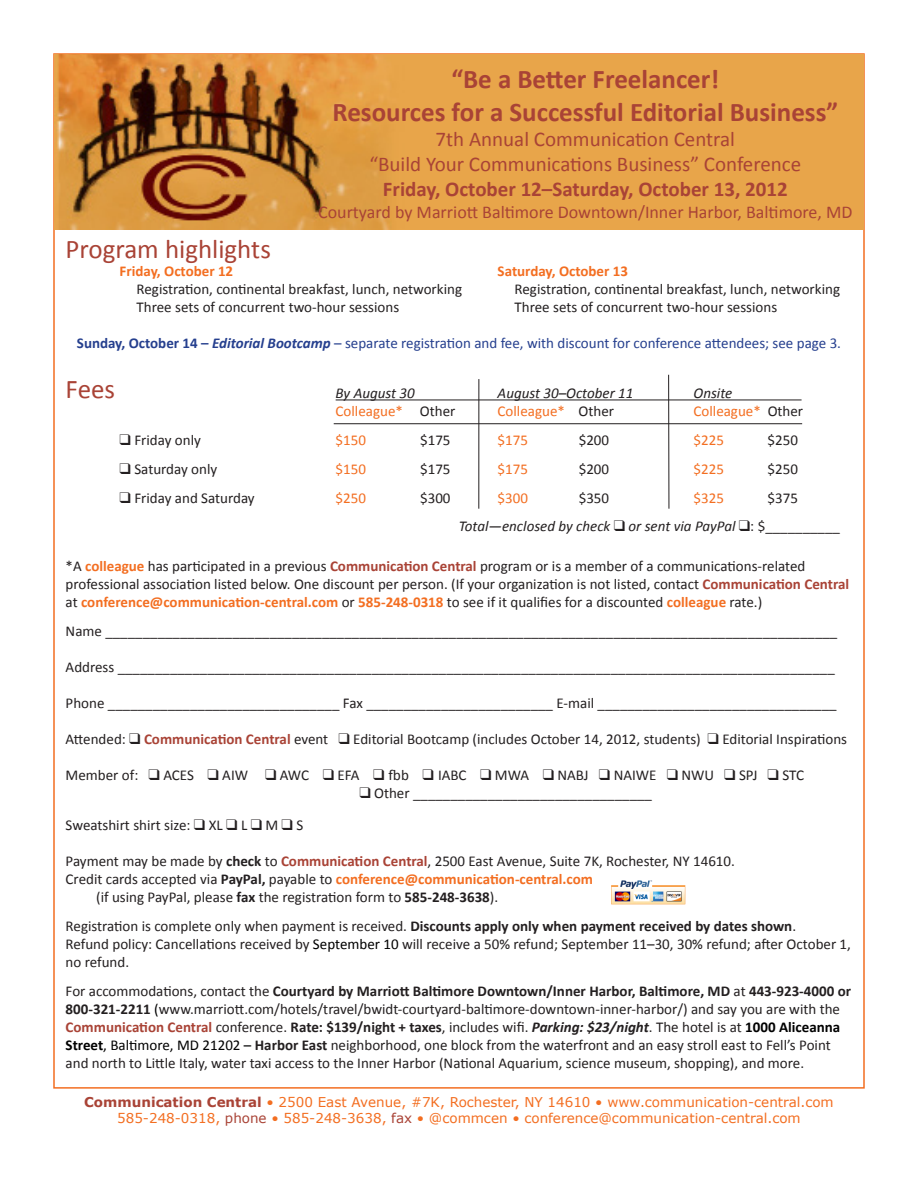
<style>
.page{position:relative;width:918px;height:1188px;background:#fff}
.page>*{position:absolute;margin:0;border:0;box-sizing:border-box;transform-origin:0 0}
.t1{font:700 27px "Calibri";color:#a94336}
.Headline{font:27px "Calibri";color:#a94336}
.t2{font:21px "Calibri";color:#a94336}
.t3{font:700 21px "Calibri";color:#a94336}
.t4{font:18px "Calibri";color:#a94336}
.t5{font:15px/18px "Calibri";color:#231f20}
.t6{font:700 15px "Calibri";color:#f36e21}
.t7{font:15px "Calibri";color:#253f8e}
.t8{font:italic 15px "Calibri";color:#231f20}
.t9{font:15px "Calibri";color:#f36e21}
.t10{font:13.5px "Verdana";color:#f36e21}
.s1{font-weight:700}
.s2{font-weight:700;font-style:italic}
.s3{color:#231f20}
.s4{font-style:normal}
.s5{font-weight:700;color:#f36e21}
.s6{font-weight:700;color:#a94336}
.s7{font-weight:400;color:#231f20}
.s8{color:#000}
.s9{font-weight:700;color:#000}
.s10{color:#a94336}
</style>
<div class="page">
<hr style="left:336px;top:399px;width:466px;height:1px;background:#231f20">
<img style="left:611px;top:880px;width:75px;height:25px">
<hr style="left:478px;top:379px;width:1px;height:130px;background:#231f20">
<hr style="left:334px;top:423px;width:468px;height:1px;background:#231f20">
<hr style="left:668px;top:375px;width:1px;height:134px;background:#231f20">
<img style="left:54px;top:54px;width:810px;height:176px">
<p class="t1" style="left:451px;top:63px;width:269px">“Be a Better Freelancer!</p>
<p class="t1" style="left:333px;top:95px;width:507px">Resources for a Successful Editorial Business”</p>
<p class="t2" style="left:436px;top:126px;width:301px">7th Annual Communication Central</p>
<p class="t2" style="left:369px;top:151px;width:433px">“Build Your Communications Business” Conference</p>
<p class="t3" style="left:383px;top:176px;width:406px">Friday, October 12–Saturday, October 13, 2012</p>
<p class="t4" style="left:318px;top:201px;width:536px">Courtyard by Marriott Baltimore Downtown/Inner Harbor, Baltimore, MD</p>
<p class="Headline" style="left:66px;top:232px;width:207px">Program highlights</p>
<p class="t6" style="left:120px;top:262px;width:115px">Friday, October 12</p>
<p class="t6" style="left:498px;top:262px;width:132px">Saturday, October 13</p>
<p class="t5" style="left:137px;top:279px;width:327px">Registration, continental breakfast, lunch, networking</p>
<p class="t5" style="left:515px;top:279px;width:327px">Registration, continental breakfast, lunch, networking</p>
<p class="t5" style="left:137px;top:297px;width:264px">Three sets of concurrent two-hour sessions</p>
<p class="t5" style="left:515px;top:297px;width:264px">Three sets of concurrent two-hour sessions</p>
<p class="t7" style="left:77px;top:334px;width:766px"><span class="s1">Sunday, October 14 –</span> <span class="s2">Editorial Bootcamp</span> – separate registration and fee, with discount for conference attendees; see page 3.</p>
<p class="Headline" style="left:66px;top:373px;width:51px">Fees</p>
<p class="t8" style="left:336px;top:384px;width:81px">By August 30</p>
<p class="t8" style="left:498px;top:384px;width:137px">August 30–October 11</p>
<p class="t8" style="left:694px;top:384px;width:40px">Onsite</p>
<p class="t9" style="left:336px;top:402px;width:121px">Colleague* <span class="s3">Other</span></p>
<p class="t9" style="left:498px;top:402px;width:118px">Colleague* <span class="s3">Other</span></p>
<p class="t9" style="left:694px;top:402px;width:111px">Colleague* <span class="s3">Other</span></p>
<p class="t5" style="left:120px;top:430px;width:83px">❑ Friday only</p>
<p class="t9" style="left:336px;top:431px;width:32px">$150</p>
<p class="t5" style="left:420px;top:430px;width:32px">$175</p>
<p class="t9" style="left:498px;top:431px;width:32px">$175</p>
<p class="t5" style="left:579px;top:430px;width:32px">$200</p>
<p class="t9" style="left:694px;top:431px;width:32px">$225</p>
<p class="t5" style="left:768px;top:430px;width:32px">$250</p>
<p class="t5" style="left:120px;top:459px;width:99px">❑ Saturday only</p>
<p class="t9" style="left:336px;top:460px;width:32px">$150</p>
<p class="t5" style="left:420px;top:459px;width:32px">$175</p>
<p class="t9" style="left:498px;top:460px;width:32px">$175</p>
<p class="t5" style="left:579px;top:459px;width:32px">$200</p>
<p class="t9" style="left:694px;top:460px;width:32px">$225</p>
<p class="t5" style="left:768px;top:459px;width:32px">$250</p>
<p class="t5" style="left:120px;top:488px;width:137px">❑ Friday and Saturday</p>
<p class="t9" style="left:336px;top:488px;width:32px">$250</p>
<p class="t5" style="left:420px;top:488px;width:32px">$300</p>
<p class="t9" style="left:498px;top:488px;width:32px">$300</p>
<p class="t5" style="left:579px;top:488px;width:32px">$350</p>
<p class="t9" style="left:694px;top:488px;width:32px">$325</p>
<p class="t5" style="left:768px;top:488px;width:32px">$375</p>
<p class="t8" style="left:459px;top:517px;width:383px">Total—enclosed by check ❑ or sent via PayPal ❑<span class="s4">: $__________</span></p>
<p class="t5" style="left:66px;top:556px;width:741px">*A <span class="s5">colleague</span> has participated in a previous <span class="s6">Communication Central</span> program or is a member of a communications-related</p>
<p class="t5" style="left:66px;top:574px;width:785px">professional association listed below. One discount per person. (If your organization is not listed, contact <span class="s6">Communication Central </span>at <span class="s5">conference@communication-central.com</span> or <span class="s5">585-248-0318</span> to see if it qualifies for a discounted <span class="s5">colleague</span> rate.)</p>
<p class="t5" style="left:66px;top:621px;width:773px">Name __________________________________________________________________________________________________</p>
<p class="t5" style="left:66px;top:657px;width:771px">Address ________________________________________________________________________________________________</p>
<p class="t5" style="left:66px;top:693px;width:773px">Phone _______________________________ Fax _________________________ E-mail ________________________________</p>
<p class="t5" style="left:66px;top:729px;width:783px">Attended: ❑ <span class="s6">Communication Central</span> event ❑ Editorial Bootcamp (includes October 14, 2012, students) ❑ Editorial Inspirations</p>
<p class="t5" style="left:66px;top:765px;width:740px">Member of: ❑ ACES ❑ AIW ❑ AWC ❑ EFA ❑ fbb ❑ IABC ❑ MWA ❑ NABJ ❑ NAIWE ❑ NWU ❑ SPJ ❑ STC</p>
<p class="t5" style="left:359px;top:783px;width:294px">❑ Other ________________________________</p>
<p class="t5" style="left:66px;top:816px;width:239px">Sweatshirt shirt size: ❑ XL ❑ L ❑ M ❑ S</p>
<p class="t5" style="left:66px;top:852px;width:671px">Payment may be made by <span class="s1">check</span> to <span class="s6">Communication Central</span>, 2500 East Avenue, Suite 7K, Rochester, NY 14610.</p>
<p class="t6" style="left:66px;top:870px;width:529px"><span class="s7">Credit cards accepted via</span> <span class="s3">PayPal,</span> <span class="s7">payable to</span> conference@communication-central.com</p>
<p class="t5" style="left:96px;top:888px;width:404px">(if using PayPal, please <span class="s1">fax</span> the registration form to <span class="s1">585-248-3638</span>).</p>
<p class="t5" style="left:66px;top:916px;width:787px">Registration is complete only when payment is received. <span class="s1">Discounts apply only when payment received by dates shown</span>.<br>Refund policy: Cancellations received by <span class="s8">September 10</span> will receive a 50% refund; September 11–30, 30% refund; after October 1, no refund.</p>
<p class="t5" style="left:66px;top:981px;width:787px">For accommodations, contact the <span class="s1">Courtyard by Marriott Baltimore Downtown/Inner Harbor, Baltimore, MD</span> at <span class="s1">443-923-4000 or 800-321-2211</span> <span class="s8">(</span>www.marriott.com/hotels/travel/bwidt-courtyard-baltimore-downtown-inner-harbor/) and say you are with the <span class="s6">Communication Central</span> conference. <span class="s1">Rate: $139/night + taxes</span>, includes wifi. <span class="s2">Parking: $23/night</span>. The hotel is at <span class="s9">1000 Aliceanna Street</span><span class="s8">, Baltimore, MD 21202 –</span> <span class="s1">Harbor East</span> neighborhood, one block from the waterfront and an easy stroll east to Fell’s Point and north to Little Italy, water taxi access to the Inner Harbor (National Aquarium, science museum, shopping), and more.</p>
<p class="t10" style="left:84px;top:1093px;width:751px"><span class="s6">Communication Central</span> • 2500 East Avenue, #7K, Rochester, NY 14610 • www.communication-central.com</p>
<p class="t10" style="left:117px;top:1109px;width:685px">585-248-0318, <span class="s10">phone</span> • 585-248-3638, <span class="s10">fax</span> • @commcen • conference@communication-central.com</p>
</div>
